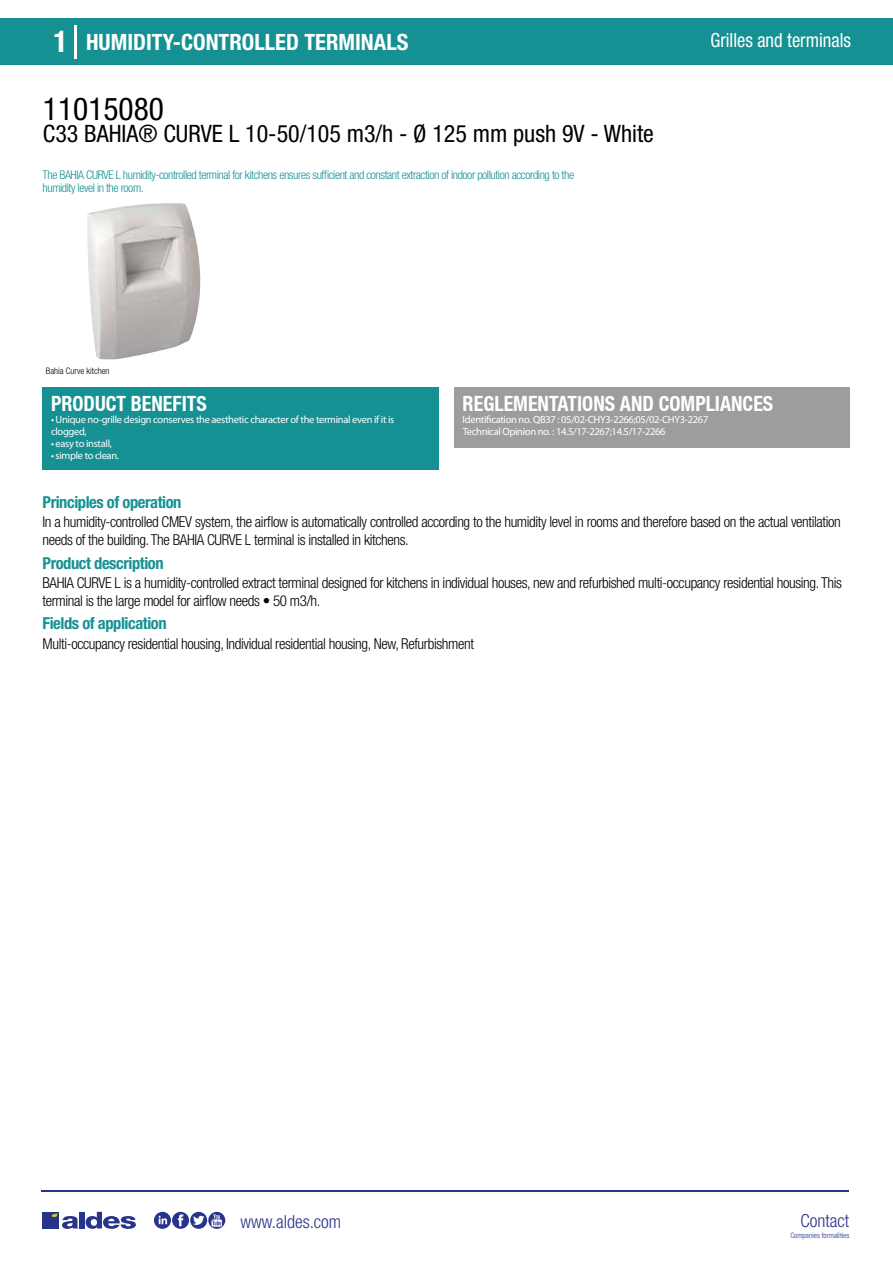
<style>
.page{position:relative;width:893px;height:1263px;background:#fff}
.page>*{position:absolute;margin:0;border:0;box-sizing:border-box;transform-origin:0 0}
.t1{font:condensed 31.5px "Helvetica Neue LT Std";color:#000}
.t2{font:condensed 24px "Helvetica Neue LT Std";color:#000}
.t3{font:700 condensed 22.5px "Helvetica Neue LT Std";color:#fff}
.t4{font:700 condensed 21px "Helvetica Neue";color:#fff;scale:.95 1}
.t5{font:condensed 19.5px "Helvetica Neue LT Std";color:#fff;scale:.95 1}
.t6{font:300 condensed 18px "Helvetica Neue";color:#28348b}
.t7{font:700 condensed 16.5px "Helvetica Neue LT Std";letter-spacing:-.025em;color:#169193}
.t8{font:300 condensed 15px/18px "Helvetica Neue LT Std";letter-spacing:-.025em;color:#000}
.t9{font:300 condensed 12px/13.5px "Helvetica Neue LT Std";letter-spacing:-.035em;color:#169193}
.t10{font:10.5px/12px "Myriad Pro";letter-spacing:-.03em;color:#fff}
.t11{font:300 condensed 9px "Helvetica Neue";color:#000}
.t12{font:300 condensed 7.5px "Helvetica Neue";color:#28348b}
.s1{font-size:30px}
</style>
<div class="page">
<div style="left:0;top:18px;width:893px;height:46px;background:#169193"></div>
<div style="left:454px;top:387px;width:396px;height:61px;background:#9d9d9c"></div>
<div style="left:43px;top:387px;width:396px;height:83px;background:#169193"></div>
<hr style="left:74px;top:25px;width:2px;height:33px;background:#fff">
<svg style="left:87px;top:203px;width:114px;height:157px"></svg>
<hr style="left:41px;top:1190px;width:808px;height:1px;background:#28348b">
<svg style="left:154px;top:1212px;width:71px;height:17px"></svg>
<div style="left:42px;top:1212px;width:17px;height:16px;background:#28348b"></div>
<div style="left:79px;top:1212px;width:5px;height:16px;background:#28348b"></div>
<svg style="left:86px;top:1212px;width:50px;height:17px"></svg>
<svg style="left:52px;top:1213px;width:26px;height:16px"></svg>
<h3 class="t3" style="left:54px;top:28px;width:356px"><span class="s1">1</span> HUMIDITY-CONTROLLED TERMINALS</h3>
<h3 class="t5" style="left:710px;top:29px;width:149px">Grilles and terminals</h3>
<h1 class="t1" style="left:43px;top:91px;width:122px">11015080</h1>
<h2 class="t2" style="left:43px;top:120px;width:612px">C33 BAHIA® CURVE L 10-50/105 m3/h - Ø 125 mm push 9V - White</h2>
<p class="t9" style="left:43px;top:167px;width:533px">The BAHIA CURVE L humidity-controlled terminal for kitchens ensures sufficient and constant extraction of indoor pollution according to the humidity level in the room.</p>
<p class="t11" style="left:46px;top:365px;width:65px">Bahia Curve kitchen</p>
<h3 class="t4" style="left:51px;top:391px;width:166px">PRODUCT BENEFITS</h3>
<p class="t10" style="left:51px;top:413px;width:345px">• Unique no-grille design conserves the aesthetic character of the terminal even if it is clogged,</p>
<p class="t10" style="left:51px;top:437px;width:62px">• easy to install,</p>
<p class="t10" style="left:51px;top:449px;width:70px">• simple to clean.</p>
<p class="t7" style="left:43px;top:492px;width:140px">Principles of operation</p>
<h3 class="t4" style="left:463px;top:391px;width:328px">REGLEMENTATIONS AND COMPLIANCES</h3>
<p class="t10" style="left:463px;top:413px;width:247px">Identification no. QB37 : 05/02-CHY3-2266;05/02-CHY3-2267<br>Technical Opinion no. : 14.5/17-2267;14.5/17-2266</p>
<p class="t8" style="left:43px;top:513px;width:800px">In a humidity-controlled CMEV system, the airflow is automatically controlled according to the humidity level in rooms and therefore based on the actual ventilation needs of the building. The BAHIA CURVE L terminal is installed in kitchens.</p>
<p class="t8" style="left:43px;top:573px;width:801px">BAHIA CURVE L is a humidity-controlled extract terminal designed for kitchens in individual houses, new and refurbished multi-occupancy residential housing. This terminal is the large model for airflow needs • 50 m3/h.</p>
<p class="t8" style="left:43px;top:634px;width:433px">Multi-occupancy residential housing, Individual residential housing, New, Refurbishment</p>
<p class="t7" style="left:43px;top:553px;width:123px">Product description</p>
<p class="t7" style="left:43px;top:613px;width:126px">Fields of application</p>
<p class="t6" style="left:240px;top:1211px;width:102px">www.aldes.com</p>
<p class="t6" style="left:800px;top:1211px;width:50px">Contact</p>
<p class="t12" style="left:790px;top:1230px;width:60px">Companies formalities</p>
</div>
